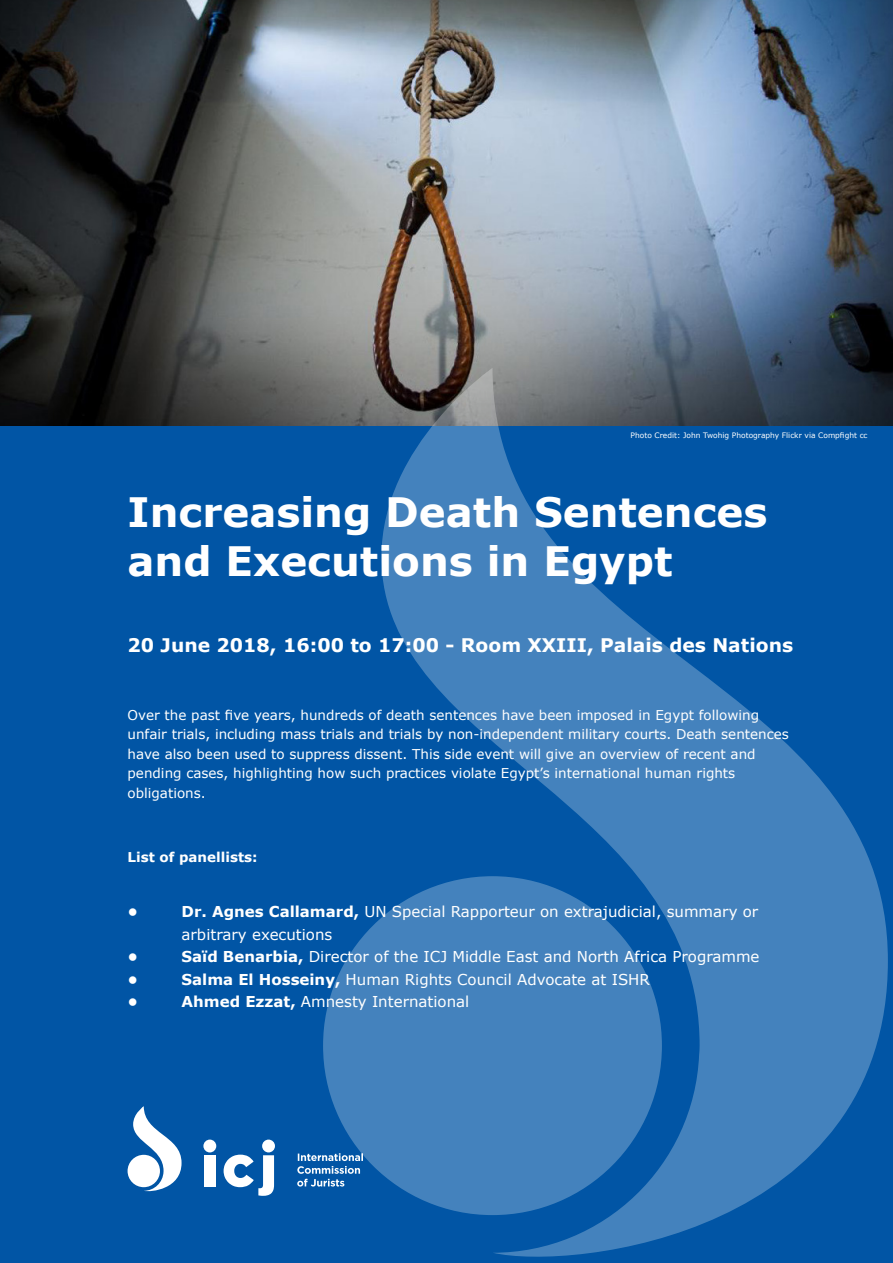
<style>
.page{position:relative;width:893px;height:1263px;background:#0155a5}
.page>*{position:absolute;margin:0;border:0;box-sizing:border-box;transform-origin:0 0}
.t1{font:700 40.5px/48.6px "Verdana";color:#fff}
.t2{font:700 18.75px "Verdana";color:#fff}
.t3{font:15px "Verdana";color:#fff}
.t4{font:700 15px "Verdana";color:#fff}
.t5{font:13.5px/19.5px "Verdana";color:#fff}
.t6{font:700 13.5px "Verdana";color:#fff}
.t7{font:7.5px "Verdana";color:#fff}
.s1{font-weight:700}
</style>
<div class="page">
<img style="left:0;top:0;width:893px;height:425px">
<svg style="left:133px;top:1106px;width:49px;height:86px"></svg>
<div style="left:128px;top:1155px;width:32px;height:32px;background:#fff;border-radius:50%"></div>
<div style="left:203px;top:1139px;width:13px;height:13px;background:#fff;border-radius:50%"></div>
<div style="left:262px;top:1139px;width:13px;height:13px;background:#fff;border-radius:50%"></div>
<div style="left:204px;top:1155px;width:11px;height:31px;background:#fff"></div>
<svg style="left:224px;top:1154px;width:50px;height:42px"></svg>
<svg style="left:297px;top:1153px;width:66px;height:33px"></svg>
<svg style="left:381px;top:368px;width:507px;height:889px"></svg>
<div style="left:323px;top:876px;width:339px;height:339px;background:#4482bd;border-radius:50%"></div>
<p class="t7" style="left:631px;top:431px;width:238px">Photo Credit: John Twohig Photography Flickr via Compfight cc</p>
<p class="t1" style="left:128px;top:489px;width:641px">Increasing Death Sentences and Executions in Egypt</p>
<p class="t2" style="left:128px;top:632px;width:667px">20 June 2018, 16:00 to 17:00 - Room XXIII, Palais des Nations</p>
<p class="t5" style="left:128px;top:705px;width:663px">Over the past five years, hundreds of death sentences have been imposed in Egypt following unfair trials, including mass trials and trials by non-independent military courts. Death sentences have also been used to suppress dissent. This side event will give an overview of recent and pending cases, highlighting how such practices violate Egypt’s international human rights obligations.</p>
<p class="t6" style="left:128px;top:849px;width:132px">List of panellists:</p>
<p class="t4" style="left:128px;top:902px;width:12px">•</p>
<p class="t3" style="left:182px;top:902px;width:578px"><span class="s1">Dr. Agnes Callamard,</span> UN Special Rapporteur on extrajudicial, summary or</p>
<p class="t3" style="left:182px;top:925px;width:152px">arbitrary executions</p>
<p class="t4" style="left:128px;top:947px;width:12px">•</p>
<p class="t3" style="left:182px;top:947px;width:579px"><span class="s1">Saïd Benarbia,</span> Director of the ICJ Middle East and North Africa Programme</p>
<p class="t4" style="left:128px;top:970px;width:12px">•</p>
<p class="t3" style="left:182px;top:970px;width:470px"><span class="s1">Salma El Hosseiny,</span> Human Rights Council Advocate at ISHR</p>
<p class="t4" style="left:128px;top:992px;width:12px">•</p>
<p class="t3" style="left:182px;top:992px;width:289px"><span class="s1">Ahmed Ezzat,</span> Amnesty International</p>
</div>
